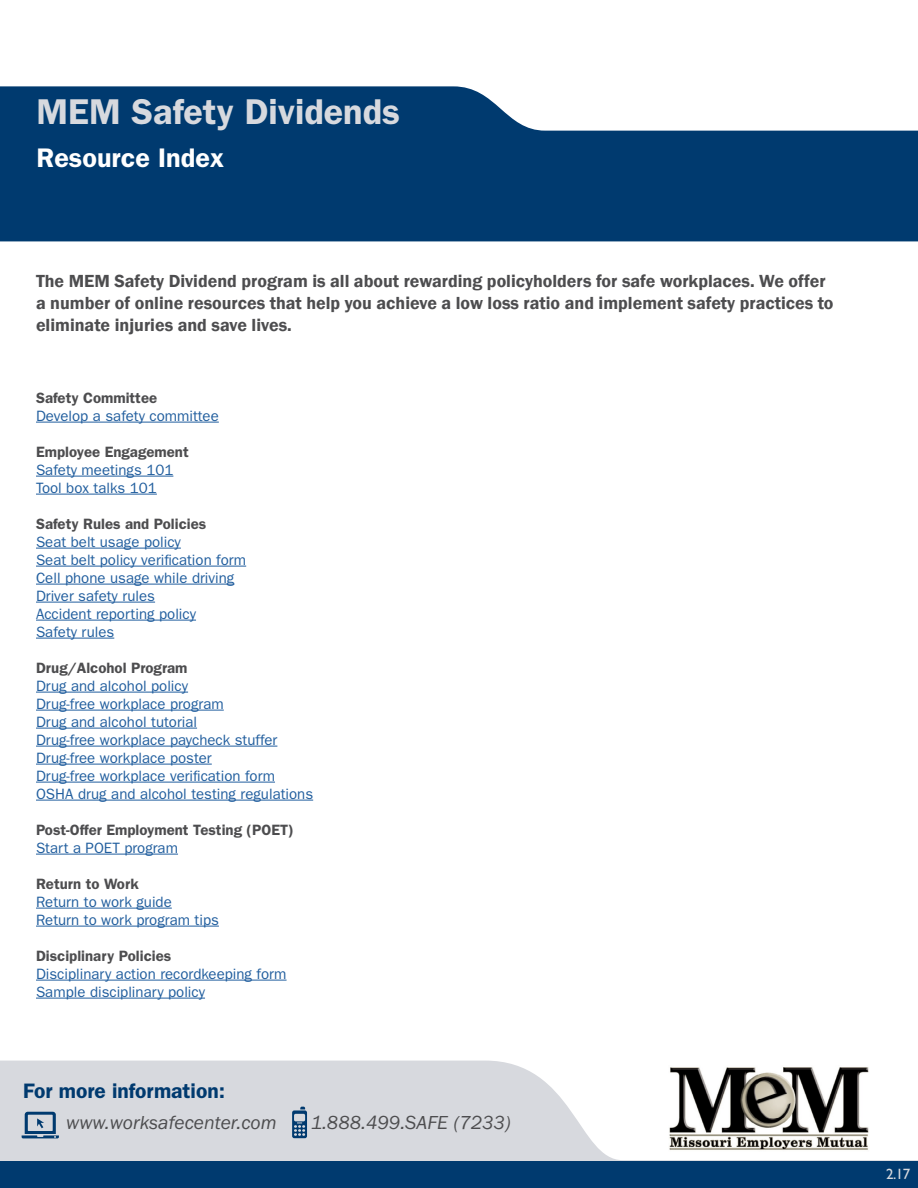
<style>
.page{position:relative;width:918px;height:1188px;background:#fff}
.page>*{position:absolute;margin:0;border:0;box-sizing:border-box;transform-origin:0 0}
.t1{font:600 36px "ITC Franklin Gothic Std";color:#d7d9de}
.t2{font:600 27px "ITC Franklin Gothic Std";color:#fff}
.t3{font:600 21px "ITC Franklin Gothic Std";color:#003a6f}
.t4{font:italic 19.5px "ITC Franklin Gothic Std";color:#4d4d4f}
.t5{font:600 18px/21.6px "Franklin Gothic";color:#4d4d4f}
.t6{font:15px/18px "ITC Franklin Gothic Std";color:#215e9e}
.t7{font:600 15px "ITC Franklin Gothic Std";color:#4d4d4f}
.t8{font:15px "Gill Sans";color:#c1dccf}
.t9{font:15px "Gill Sans";color:#d7d9de}
</style>
<div class="page">
<svg style="left:0;top:1061px;width:918px;height:100px;fill:#d7d9de"></svg>
<div style="left:0;top:1161px;width:918px;height:27px;background:#003a6f"></div>
<svg style="left:0;top:86px;width:918px;height:155px;fill:#003a6f"></svg>
<svg style="left:292px;top:1107px;width:15px;height:31px"></svg>
<svg style="left:22px;top:1112px;width:37px;height:26px"></svg>
<img style="left:669px;top:1065px;width:200px;height:87px">
<hr style="left:36px;top:422px;width:183px;height:1px;background:#215e9e">
<hr style="left:36px;top:476px;width:137px;height:1px;background:#215e9e">
<hr style="left:36px;top:494px;width:121px;height:1px;background:#215e9e">
<hr style="left:36px;top:548px;width:145px;height:1px;background:#215e9e">
<hr style="left:36px;top:566px;width:210px;height:1px;background:#215e9e">
<hr style="left:36px;top:584px;width:198px;height:1px;background:#215e9e">
<hr style="left:36px;top:602px;width:119px;height:1px;background:#215e9e">
<hr style="left:36px;top:620px;width:160px;height:1px;background:#215e9e">
<hr style="left:36px;top:638px;width:78px;height:1px;background:#215e9e">
<hr style="left:36px;top:692px;width:152px;height:1px;background:#215e9e">
<hr style="left:36px;top:710px;width:188px;height:1px;background:#215e9e">
<hr style="left:36px;top:728px;width:161px;height:1px;background:#215e9e">
<hr style="left:36px;top:746px;width:241px;height:1px;background:#215e9e">
<hr style="left:36px;top:764px;width:176px;height:1px;background:#215e9e">
<hr style="left:36px;top:782px;width:239px;height:1px;background:#215e9e">
<hr style="left:36px;top:800px;width:277px;height:1px;background:#215e9e">
<hr style="left:36px;top:854px;width:142px;height:1px;background:#215e9e">
<hr style="left:36px;top:908px;width:136px;height:1px;background:#215e9e">
<hr style="left:36px;top:926px;width:183px;height:1px;background:#215e9e">
<hr style="left:36px;top:980px;width:251px;height:1px;background:#215e9e">
<hr style="left:36px;top:998px;width:169px;height:1px;background:#215e9e">
<h1 class="t1" style="left:37px;top:90px;width:365px">MEM Safety Dividends</h1>
<h2 class="t2" style="left:37px;top:142px;width:189px">Resource Index</h2>
<p class="t5" style="left:36px;top:271px;width:799px">The MEM Safety Dividend program is all about rewarding policyholders for safe workplaces. We offer a number of online resources that help you achieve a low loss ratio and implement safety practices to eliminate injuries and save lives.</p>
<p class="t7" style="left:36px;top:389px;width:123px">Safety Committee</p>
<p class="t6" style="left:36px;top:407px;width:184px">Develop a safety committee</p>
<p class="t7" style="left:36px;top:443px;width:154px">Employee Engagement</p>
<p class="t6" style="left:36px;top:461px;width:139px">Safety meetings 101<br>Tool box talks 101</p>
<p class="t7" style="left:36px;top:515px;width:172px">Safety Rules and Policies</p>
<p class="t6" style="left:36px;top:533px;width:212px">Seat belt usage policy<br>Seat belt policy verification form<br>Cell phone usage while driving<br>Driver safety rules<br>Accident reporting policy<br>Safety rules</p>
<p class="t7" style="left:36px;top:659px;width:153px">Drug/Alcohol Program</p>
<p class="t6" style="left:36px;top:677px;width:279px">Drug and alcohol policy<br>Drug-free workplace program<br>Drug and alcohol tutorial<br>Drug-free workplace paycheck stuffer<br>Drug-free workplace poster<br>Drug-free workplace verification form<br>OSHA drug and alcohol testing regulations</p>
<p class="t7" style="left:36px;top:821px;width:259px">Post-Offer Employment Testing (POET)</p>
<p class="t6" style="left:36px;top:839px;width:144px">Start a POET program</p>
<p class="t7" style="left:36px;top:875px;width:104px">Return to Work</p>
<p class="t6" style="left:36px;top:893px;width:184px">Return to work guide<br>Return to work program tips</p>
<p class="t7" style="left:36px;top:947px;width:137px">Disciplinary Policies</p>
<p class="t6" style="left:36px;top:965px;width:252px">Disciplinary action recordkeeping form<br>Sample disciplinary policy</p>
<h3 class="t3" style="left:23px;top:1078px;width:203px">For more information:</h3>
<h3 class="t4" style="left:66px;top:1112px;width:212px">www.worksafecenter.com</h3>
<h3 class="t4" style="left:311px;top:1112px;width:201px">1.888.499.SAFE (7233)</h3>
<p class="t8" style="left:880px;top:1165px;width:26px">3.14</p>
<p class="t9" style="left:886px;top:1165px;width:26px">2.17</p>
</div>
